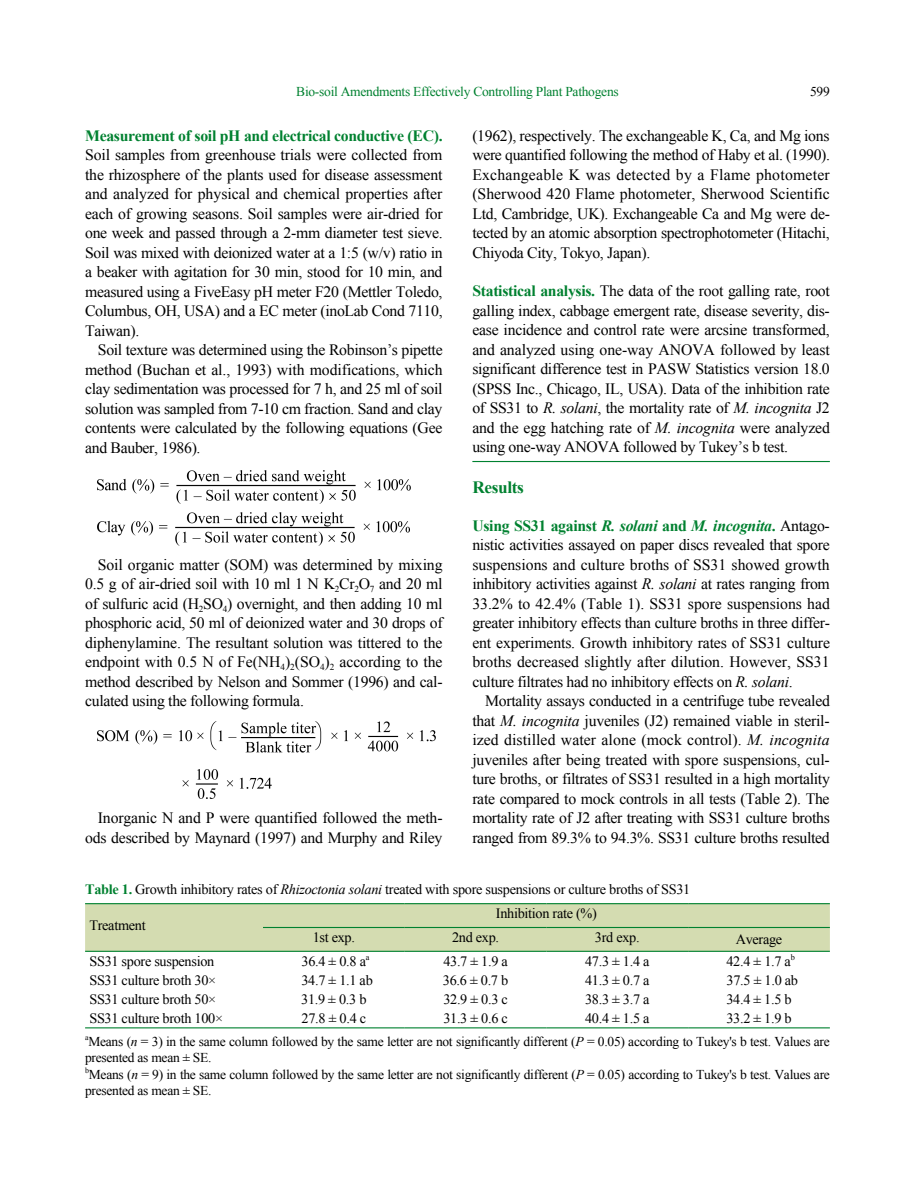
<style>
.page{position:relative;width:915px;height:1191px;background:#fff}
.page>*{position:absolute;margin:0;border:0;box-sizing:border-box;transform-origin:0 0}
.t1{font:700 17.25px "Times New Roman";letter-spacing:-.02em;color:#008130}
.t2{font:15.75px/19.5px "Times New Roman";letter-spacing:-.02em;color:#000;text-align:justify}
.t3{font:15.75px "Times New Roman";color:#000}
.t4{font:700 15.75px "Times New Roman";letter-spacing:-.02em;color:#008130}
.t5{font:15.75px "Times New Roman";letter-spacing:.005em;color:#000}
.t6{font:14.25px "Times New Roman";letter-spacing:-.02em;color:#000}
.t7{font:13.5px/16.5px "Times New Roman";letter-spacing:-.02em;color:#000}
.t8{font:13.5px "Times New Roman";letter-spacing:-.02em;color:#008130}
.s1{font-weight:700;color:#008130}
.s2{font-style:italic}
.s3{font-weight:400;color:#000}
</style>
<div class="page">
<img style="left:98px;top:470px;width:313px;height:33px">
<img style="left:98px;top:512px;width:311px;height:34px">
<img style="left:98px;top:721px;width:337px;height:77px">
<hr style="left:472px;top:461px;width:357px;height:1px;background:#008130">
<div style="left:85px;top:904px;width:744px;height:46px;background:#d4dcb1"></div>
<hr style="left:85px;top:903px;width:178px;height:1px;background:#008130">
<hr style="left:263px;top:903px;width:141px;height:1px;background:#008130">
<hr style="left:404px;top:903px;width:142px;height:1px;background:#008130">
<hr style="left:546px;top:903px;width:142px;height:1px;background:#008130">
<hr style="left:688px;top:903px;width:141px;height:1px;background:#008130">
<hr style="left:85px;top:950px;width:178px;height:2px;background:#008130">
<hr style="left:263px;top:927px;width:141px;height:1px;background:#008130">
<hr style="left:404px;top:927px;width:142px;height:1px;background:#008130">
<hr style="left:546px;top:927px;width:142px;height:1px;background:#008130">
<hr style="left:688px;top:927px;width:141px;height:1px;background:#008130">
<hr style="left:263px;top:950px;width:141px;height:2px;background:#008130">
<hr style="left:404px;top:950px;width:142px;height:2px;background:#008130">
<hr style="left:546px;top:950px;width:142px;height:2px;background:#008130">
<hr style="left:688px;top:950px;width:141px;height:2px;background:#008130">
<hr style="left:85px;top:1027px;width:178px;height:1px;background:#008130">
<hr style="left:263px;top:1027px;width:141px;height:1px;background:#008130">
<hr style="left:404px;top:1027px;width:142px;height:1px;background:#008130">
<hr style="left:546px;top:1027px;width:142px;height:1px;background:#008130">
<hr style="left:688px;top:1027px;width:141px;height:1px;background:#008130">
<p class="t8" style="left:296px;top:83px;width:324px">Bio-soil Amendments Effectively Controlling Plant Pathogens</p>
<p class="t7" style="left:809px;top:83px;width:21px">599</p>
<p class="t4" style="left:85px;top:124px;width:359px">Measurement of soil pH and electrical conductive (EC).</p>
<p class="t2" style="left:85px;top:145px;width:359px">Soil samples from greenhouse trials were collected from</p>
<p class="t2" style="left:85px;top:164px;width:359px">the rhizosphere of the plants used for disease assessment</p>
<p class="t3" style="left:85px;top:183px;width:358px">and analyzed for physical and chemical properties after</p>
<p class="t2" style="left:85px;top:203px;width:359px">each of growing seasons. Soil samples were air-dried for</p>
<p class="t2" style="left:85px;top:223px;width:359px">one week and passed through a 2-mm diameter test sieve.</p>
<p class="t2" style="left:85px;top:242px;width:359px">Soil was mixed with deionized water at a 1:5 (w/v) ratio in</p>
<p class="t2" style="left:85px;top:262px;width:359px">a beaker with agitation for 30 min, stood for 10 min, and</p>
<p class="t2" style="left:85px;top:281px;width:359px">measured using a FiveEasy pH meter F20 (Mettler Toledo,</p>
<p class="t2" style="left:85px;top:301px;width:359px">Columbus, OH, USA) and a EC meter (inoLab Cond 7110,</p>
<p class="t2" style="left:85px;top:320px;width:56px">Taiwan).</p>
<p class="t2" style="left:98px;top:340px;width:346px">Soil texture was determined using the Robinson’s pipette</p>
<p class="t2" style="left:85px;top:359px;width:359px">method (Buchan et al., 1993) with modifications, which</p>
<p class="t2" style="left:85px;top:379px;width:359px">clay sedimentation was processed for 7 h, and 25 ml of soil</p>
<p class="t2" style="left:85px;top:398px;width:358px">solution was sampled from 7-10 cm fraction. Sand and clay</p>
<p class="t2" style="left:85px;top:418px;width:359px">contents were calculated by the following equations (Gee</p>
<p class="t2" style="left:85px;top:437px;width:117px">and Bauber, 1986).</p>
<p class="t2" style="left:472px;top:125px;width:359px">(1962), respectively. The exchangeable K, Ca, and Mg ions were quantified following the method of Haby et al. (1990).<br>Exchangeable K was detected by a Flame photometer (Sherwood 420 Flame photometer, Sherwood Scientific Ltd, Cambridge, UK). Exchangeable Ca and Mg were de&shy;tected by an atomic absorption spectrophotometer (Hitachi, Chiyoda City, Tokyo, Japan).</p>
<p class="t2" style="left:472px;top:281px;width:359px"><span class="s1">Statistical analysis.</span> The data of the root galling rate, root galling index, cabbage emergent rate, disease severity, dis&shy;ease incidence and control rate were arcsine transformed, and analyzed using one-way ANOVA followed by least significant difference test in PASW Statistics version 18.0 (SPSS Inc., Chicago, IL, USA). Data of the inhibition rate of SS31 to <span class="s2">R. solani</span>, the mortality rate of <span class="s2">M. incognita</span> J2 and the egg hatching rate of <span class="s2">M. incognita</span> were analyzed using one-way ANOVA followed by Tukey’s b test.</p>
<p class="t1" style="left:472px;top:475px;width:53px">Results</p>
<p class="t4" style="left:472px;top:514px;width:359px">Using SS31 against <span class="s2">R. solani</span> and <span class="s2">M. incognita</span>. <span class="s3">Antago-</span></p>
<p class="t2" style="left:472px;top:535px;width:359px">nistic activities assayed on paper discs revealed that spore</p>
<p class="t3" style="left:472px;top:554px;width:358px">suspensions and culture broths of SS31 showed growth</p>
<p class="t2" style="left:472px;top:574px;width:359px">inhibitory activities against <span class="s2">R. solani</span> at rates ranging from</p>
<p class="t3" style="left:472px;top:593px;width:359px">33.2% to 42.4% (Table 1). SS31 spore suspensions had</p>
<p class="t2" style="left:472px;top:613px;width:359px">greater inhibitory effects than culture broths in three differ-</p>
<p class="t2" style="left:472px;top:632px;width:359px">ent experiments. Growth inhibitory rates of SS31 culture</p>
<p class="t3" style="left:472px;top:651px;width:358px">broths decreased slightly after dilution. However, SS31</p>
<p class="t2" style="left:472px;top:671px;width:322px">culture filtrates had no inhibitory effects on <span class="s2">R. solani</span>.</p>
<p class="t2" style="left:485px;top:691px;width:346px">Mortality assays conducted in a centrifuge tube revealed</p>
<p class="t2" style="left:472px;top:710px;width:359px">that <span class="s2">M. incognita</span> juveniles (J2) remained viable in steril-</p>
<p class="t5" style="left:472px;top:729px;width:358px">ized distilled water alone (mock control). <span class="s2">M. incognita</span></p>
<p class="t2" style="left:472px;top:749px;width:359px">juveniles after being treated with spore suspensions, cul-</p>
<p class="t2" style="left:472px;top:769px;width:359px">ture broths, or filtrates of SS31 resulted in a high mortality</p>
<p class="t2" style="left:472px;top:788px;width:358px">rate compared to mock controls in all tests (Table 2). The</p>
<p class="t2" style="left:472px;top:808px;width:359px">mortality rate of J2 after treating with SS31 culture broths</p>
<p class="t2" style="left:472px;top:827px;width:359px">ranged from 89.3% to 94.3%. SS31 culture broths resulted</p>
<p class="t6" style="left:85px;top:879px;width:606px"><span class="s1">Table 1.</span> Growth inhibitory rates of <span class="s2">Rhizoctonia solani</span> treated with spore suspensions or culture broths of SS31</p>
<p class="t6" style="left:89px;top:915px;width:58px">Treatment</p>
<p class="t2" style="left:85px;top:554px;width:359px;text-indent:13px">Soil organic matter (SOM) was determined by mixing 0.5 g of air-dried soil with 10 ml 1 N K<sub>2</sub>Cr<sub>2</sub>O<sub>7</sub> and 20 ml of sulfuric acid (H<sub>2</sub>SO<sub>4</sub>) overnight, and then adding 10 ml phosphoric acid, 50 ml of deionized water and 30 drops of diphenylamine. The resultant solution was tittered to the endpoint with 0.5 N of Fe(NH<sub>4</sub>)<sub>2</sub>(SO<sub>4</sub>)<sub>2</sub> according to the method described by Nelson and Sommer (1996) and cal&shy;culated using the following formula.</p>
<p class="t2" style="left:85px;top:808px;width:359px;text-align:right">Inorganic N and P were quantified followed the meth&shy;ods described by Maynard (1997) and Murphy and Riley</p>
<p class="t6" style="left:495px;top:903px;width:102px">Inhibition rate (%)</p>
<p class="t6" style="left:312px;top:927px;width:44px">1st exp.</p>
<p class="t6" style="left:452px;top:927px;width:49px">2nd exp.</p>
<p class="t6" style="left:594px;top:927px;width:46px">3rd exp.</p>
<p class="t6" style="left:735px;top:929px;width:48px">Average</p>
<p class="t6" style="left:89px;top:951px;width:126px">SS31 spore suspension</p>
<p class="t6" style="left:301px;top:951px;width:69px">36.4 ± 0.8 a<sup>a</sup></p>
<p class="t6" style="left:443px;top:951px;width:66px">43.7 ± 1.9 a</p>
<p class="t6" style="left:585px;top:951px;width:66px">47.3 ± 1.4 a</p>
<p class="t6" style="left:726px;top:951px;width:70px">42.4 ± 1.7 a<sup>b</sup></p>
<p class="t6" style="left:89px;top:970px;width:128px">SS31 culture broth 30×</p>
<p class="t6" style="left:301px;top:970px;width:73px">34.7 ± 1.1 ab</p>
<p class="t6" style="left:443px;top:970px;width:67px">36.6 ± 0.7 b</p>
<p class="t6" style="left:585px;top:970px;width:66px">41.3 ± 0.7 a</p>
<p class="t6" style="left:726px;top:970px;width:73px">37.5 ± 1.0 ab</p>
<p class="t6" style="left:89px;top:989px;width:128px">SS31 culture broth 50×</p>
<p class="t6" style="left:301px;top:989px;width:67px">31.9 ± 0.3 b</p>
<p class="t6" style="left:443px;top:989px;width:66px">32.9 ± 0.3 c</p>
<p class="t6" style="left:585px;top:989px;width:66px">38.3 ± 3.7 a</p>
<p class="t6" style="left:726px;top:989px;width:67px">34.4 ± 1.5 b</p>
<p class="t6" style="left:89px;top:1008px;width:135px">SS31 culture broth 100×</p>
<p class="t6" style="left:301px;top:1008px;width:66px">27.8 ± 0.4 c</p>
<p class="t6" style="left:443px;top:1008px;width:66px">31.3 ± 0.6 c</p>
<p class="t6" style="left:585px;top:1008px;width:66px">40.4 ± 1.5 a</p>
<p class="t6" style="left:726px;top:1008px;width:67px">33.2 ± 1.9 b</p>
<p class="t7" style="left:85px;top:1032px;width:746px"><sup>a</sup>Means (<span class="s2">n</span> = 3) in the same column followed by the same letter are not significantly different (<span class="s2">P</span> = 0.05) according to Tukey's b test. Values are presented as mean ± SE.<br><sup>b</sup>Means (<span class="s2">n</span> = 9) in the same column followed by the same letter are not significantly different (<span class="s2">P</span> = 0.05) according to Tukey's b test. Values are presented as mean ± SE.</p>
</div>
